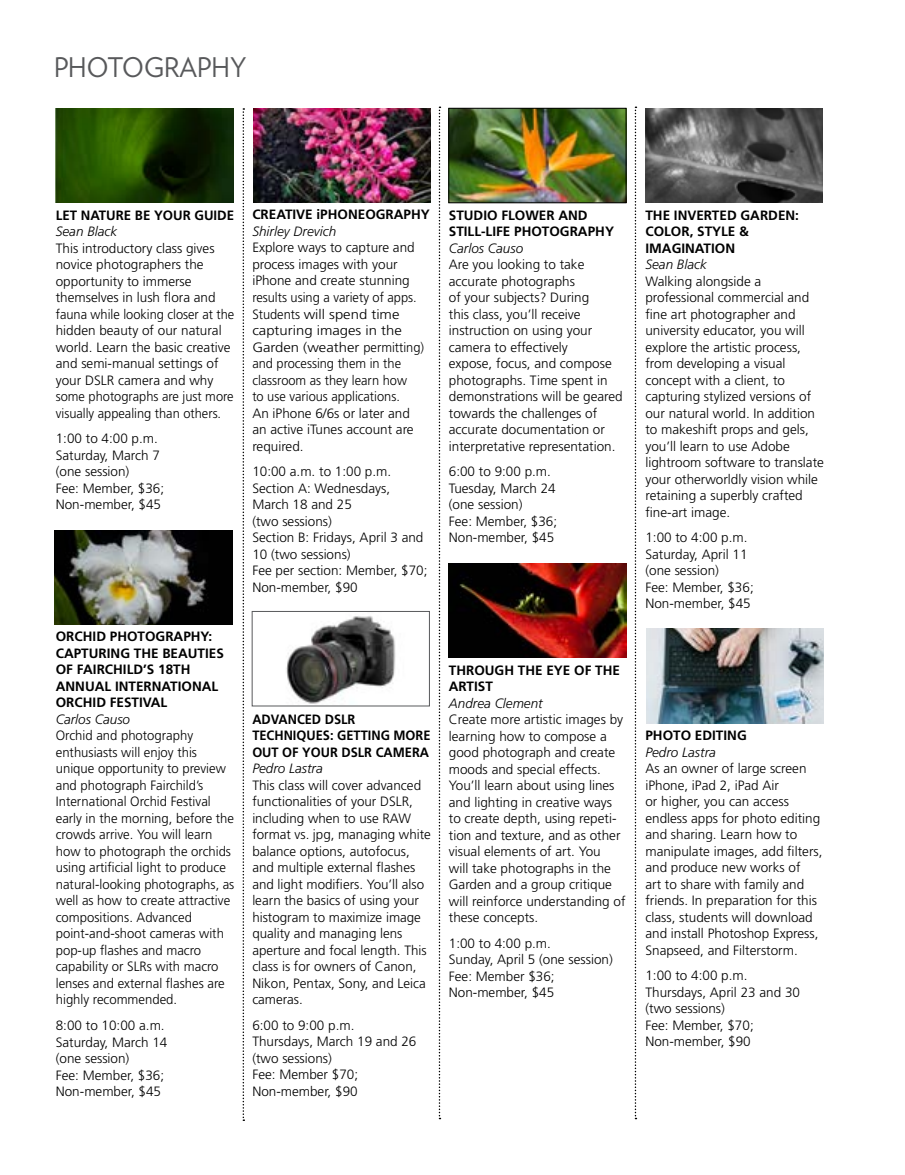
<style>
.page{position:relative;width:905px;height:1175px;background:#fff}
.page>*{position:absolute;margin:0;border:0;box-sizing:border-box;transform-origin:0 0}
.t1{font:27px "Verlag";color:#58595b;scale:.96 1}
.t2{font:300 13.5px/16.5px "Frutiger LT Std";color:#000}
.t3{font:700 13.5px/16.5px "Frutiger LT Std";color:#000}
.t4{font:italic 300 13.5px "Frutiger LT Std";color:#000}
.t5{font:700 13.5px/16.5px "Frutiger LT Std";color:#000;scale:.95 1}
</style>
<div class="page">
<img style="left:56px;top:108px;width:177px;height:95px">
<img style="left:55px;top:530px;width:177px;height:95px">
<svg style="left:242px;top:108px;width:2px;height:1012px"></svg>
<svg style="left:438px;top:107px;width:2px;height:1012px"></svg>
<img style="left:253px;top:108px;width:177px;height:94px">
<svg style="left:634px;top:107px;width:2px;height:1012px"></svg>
<img style="left:286px;top:616px;width:110px;height:88px">
<div style="left:252px;top:611px;width:177px;height:95px;border:1px solid #58595b"></div>
<img style="left:450px;top:110px;width:174px;height:91px">
<div style="left:448px;top:108px;width:178px;height:95px;border:1px solid #000"></div>
<img style="left:449px;top:563px;width:177px;height:94px">
<img style="left:645px;top:108px;width:177px;height:95px">
<img style="left:646px;top:629px;width:178px;height:94px">
<h1 class="t1" style="left:54px;top:47px;width:202px">PHOTOGRAPHY</h1>
<p class="t3" style="left:56px;top:207px;width:180px">LET NATURE BE YOUR GUIDE</p>
<p class="t4" style="left:56px;top:224px;width:63px">Sean Black</p>
<p class="t2" style="left:56px;top:240px;width:180px">This introductory class gives novice photographers the opportunity to immerse themselves in lush flora and fauna while looking closer at the hidden beauty of our natural world. Learn the basic creative and semi-manual settings of your DSLR camera and why some photographs are just more visually appealing than others.</p>
<p class="t2" style="left:56px;top:430px;width:110px">1:00 to 4:00 p.m.<br>Saturday, March 7 (one session)<br>Fee: Member, $36;<br>Non-member, $45</p>
<p class="t3" style="left:56px;top:628px;width:170px">ORCHID PHOTOGRAPHY:<br>CAPTURING THE BEAUTIES<br>OF FAIRCHILD’S 18TH<br>ANNUAL INTERNATIONAL<br>ORCHID FESTIVAL</p>
<p class="t4" style="left:56px;top:711px;width:76px">Carlos Causo</p>
<p class="t2" style="left:56px;top:727px;width:180px">Orchid and photography enthusiasts will enjoy this unique opportunity to preview and photograph Fairchild’s<br>International Orchid Festival early in the morning, before the crowds arrive. You will learn how to photograph the orchids using artificial light to produce natural-looking photographs, as well as how to create attractive compositions. Advanced point-and-shoot cameras with pop-up flashes and macro capability or SLRs with macro lenses and external flashes are highly recommended.</p>
<p class="t2" style="left:56px;top:1017px;width:113px">8:00 to 10:00 a.m.<br>Saturday, March 14 (one session)<br>Fee: Member, $36;<br>Non-member, $45</p>
<p class="t3" style="left:252px;top:206px;width:179px">CREATIVE iPHONEOGRAPHY</p>
<p class="t4" style="left:252px;top:223px;width:85px">Shirley Drevich</p>
<p class="t2" style="left:252px;top:240px;width:173px">Explore ways to capture and process images with your iPhone and create stunning results using a variety of apps.<br>Students will spend time capturing images in the<br>Garden (weather permitting) and processing them in the classroom as they learn how<br>to use various applications.<br>An iPhone 6/6s or later and an active iTunes account are required.</p>
<p class="t2" style="left:252px;top:463px;width:177px">10:00 a.m. to 1:00 p.m.<br>Section A: Wednesdays,<br>March 18 and 25<br>(two sessions)<br>Section B: Fridays, April 3 and<br>10 (two sessions)<br>Fee per section: Member, $70;<br>Non-member, $90</p>
<p class="t3" style="left:449px;top:207px;width:167px">STUDIO FLOWER AND<br>STILL-LIFE PHOTOGRAPHY</p>
<p class="t4" style="left:449px;top:240px;width:76px">Carlos Causo</p>
<p class="t2" style="left:449px;top:257px;width:175px">Are you looking to take accurate photographs<br>of your subjects? During<br>this class, you’ll receive instruction on using your camera to effectively<br>expose, focus, and compose photographs. Time spent in demonstrations will be geared towards the challenges of accurate documentation or interpretative representation.</p>
<p class="t2" style="left:449px;top:464px;width:110px">6:00 to 9:00 p.m.<br>Tuesday, March 24 (one session)<br>Fee: Member, $36;<br>Non-member, $45</p>
<p class="t5" style="left:252px;top:711px;width:189px">ADVANCED DSLR<br>TECHNIQUES: GETTING MORE<br>OUT OF YOUR DSLR CAMERA</p>
<p class="t4" style="left:252px;top:760px;width:72px">Pedro Lastra</p>
<p class="t2" style="left:252px;top:777px;width:180px">This class will cover advanced functionalities of your DSLR, including when to use RAW format vs. jpg, managing white balance options, autofocus, and multiple external flashes and light modifiers. You’ll also learn the basics of using your histogram to maximize image quality and managing lens aperture and focal length. This class is for owners of Canon,<br>Nikon, Pentax, Sony, and Leica cameras.</p>
<p class="t2" style="left:252px;top:1017px;width:166px">6:00 to 9:00 p.m.<br>Thursdays, March 19 and 26 (two sessions)<br>Fee: Member $70;<br>Non-member, $90</p>
<p class="t3" style="left:449px;top:661px;width:173px">THROUGH THE EYE OF THE<br>ARTIST</p>
<p class="t4" style="left:449px;top:695px;width:95px">Andrea Clement</p>
<p class="t2" style="left:449px;top:711px;width:178px">Create more artistic images by learning how to compose a good photograph and create moods and special effects.<br>You’ll learn about using lines and lighting in creative ways to create depth, using repeti&shy;tion and texture, and as other visual elements of art. You<br>will take photographs in the<br>Garden and a group critique will reinforce understanding of these concepts.</p>
<p class="t2" style="left:449px;top:934px;width:165px">1:00 to 4:00 p.m.<br>Sunday, April 5 (one session)<br>Fee: Member $36;<br>Non-member, $45</p>
<p class="t3" style="left:645px;top:207px;width:155px">THE INVERTED GARDEN:<br>COLOR, STYLE &amp;<br>IMAGINATION</p>
<p class="t4" style="left:645px;top:257px;width:63px">Sean Black</p>
<p class="t2" style="left:645px;top:273px;width:180px">Walking alongside a professional commercial and fine art photographer and university educator, you will explore the artistic process, from developing a visual concept with a client, to capturing stylized versions of our natural world. In addition to makeshift props and gels, you’ll learn to use Adobe lightroom software to translate your otherworldly vision while retaining a superbly crafted fine-art image.</p>
<p class="t2" style="left:645px;top:529px;width:110px">1:00 to 4:00 p.m.<br>Saturday, April 11 (one session)<br>Fee: Member, $36;<br>Non-member, $45</p>
<p class="t3" style="left:645px;top:727px;width:103px">PHOTO EDITING</p>
<p class="t4" style="left:645px;top:744px;width:72px">Pedro Lastra</p>
<p class="t2" style="left:645px;top:760px;width:179px">As an owner of large screen iPhone, iPad 2, iPad Air<br>or higher, you can access endless apps for photo editing and sharing. Learn how to manipulate images, add filters, and produce new works of<br>art to share with family and friends. In preparation for this class, students will download and install Photoshop Express,<br>Snapseed, and Filterstorm.</p>
<p class="t2" style="left:645px;top:967px;width:156px">1:00 to 4:00 p.m.<br>Thursdays, April 23 and 30 (two sessions)<br>Fee: Member, $70;<br>Non-member, $90</p>
</div>
